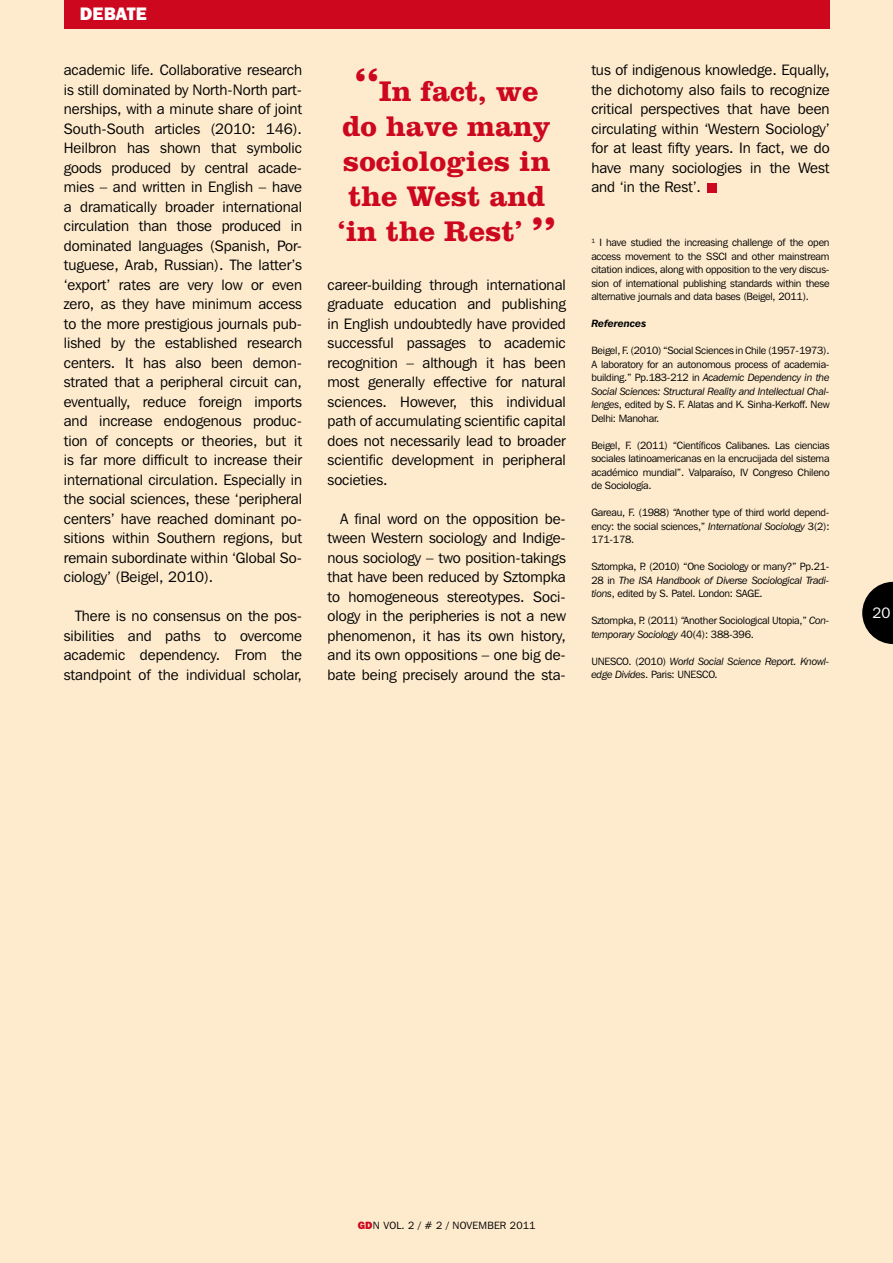
<style>
.page{position:relative;width:893px;height:1263px;background:#fff}
.page>*{position:absolute;margin:0;border:0;box-sizing:border-box;transform-origin:0 0}
.t1{font:700 29.55px/35.1px "Clarendon";color:#cd071e;text-align:center}
.t2{font:800 18px "Franklin Gothic IT Cby BT";letter-spacing:.01em;color:#fff}
.t3{font:15px/19.5px "Franklin Gothic IT Cby BT";color:#000;text-align:justify}
.t4{font:15px "Franklin Gothic IT Cby BT";color:#fff}
.t5{font:10.5px/13.5px "Franklin Gothic IT Cby BT";letter-spacing:-.02em;color:#000;text-align:justify}
.t6{font:italic 10.5px/13.5px "Franklin Gothic IT Cby BT";letter-spacing:-.02em;color:#000}
.t7{font:10.5px "Franklin Gothic IT Cby BT";letter-spacing:.02em;color:#000}
.t8{font:italic 600 10.5px "Franklin Gothic IT Cby BT";color:#000}
.s1{font-size:48px}
.s2{font-style:italic}
.s3{font-style:normal}
.s4{font-weight:800;color:#cd071e}
</style>
<div class="page">
<div style="left:0;top:0;width:892px;height:1263px;background:#feebce"></div>
<div style="left:64px;top:0;width:765px;height:28px;background:#cd071e"></div>
<svg style="left:862px;top:582px;width:30px;height:62px"></svg>
<div style="left:707px;top:183px;width:10px;height:10px;background:#cd071e"></div>
<p class="t2" style="left:80px;top:7px;width:69px">DEBATE</p>
<p class="t3" style="left:64px;top:62px;width:240px">academic life. Collaborative research is still dominated by North-North part&shy;nerships, with a minute share of joint South-South articles (2010: 146).<br>Heilbron has shown that symbolic goods produced by central acade&shy;mies – and written in English – have a dramatically broader international circulation than those produced in dominated languages (Spanish, Por&shy;tuguese, Arab, Russian). The latter’s ‘export’ rates are very low or even zero, as they have minimum access to the more prestigious journals pub&shy;lished by the established research centers. It has also been demon&shy;strated that a peripheral circuit can, eventually, reduce foreign imports and increase endogenous produc&shy;tion of concepts or theories, but it is far more difficult to increase their international circulation. Especially in the social sciences, these ‘peripheral centers’ have reached dominant po&shy;sitions within Southern regions, but remain subordinate within ‘Global So&shy;ciology’ (Beigel, 2010).</p>
<p class="t3" style="left:64px;top:608px;width:240px;text-indent:11px">There is no consensus on the pos&shy;sibilities and paths to overcome academic dependency. From the standpoint of the individual scholar,</p>
<h1 class="t1" style="left:337px;top:76px;width:220px"><span class="s1">“</span>In fact, we do have many sociologies in the West and ‘in the Rest’ <span class="s1">”</span></h1>
<p class="t3" style="left:327px;top:276px;width:240px">career-building through international graduate education and publishing in English undoubtedly have provided successful passages to academic recognition – although it has been most generally effective for natural sciences. However, this individual path of accumulating scientific capital does not necessarily lead to broader scientific development in peripheral societies.</p>
<p class="t3" style="left:327px;top:510px;width:240px;text-indent:12px">A final word on the opposition be&shy;tween Western sociology and Indige&shy;nous sociology – two position-takings that have been reduced by Sztompka to homogeneous stereotypes. Soci&shy;ology in the peripheries is not a new phenomenon, it has its own history, and its own oppositions – one big de&shy;bate being precisely around the sta-</p>
<p class="t3" style="left:591px;top:62px;width:240px">tus of indigenous knowledge. Equally, the dichotomy also fails to recognize critical perspectives that have been circulating within ‘Western Sociology’ for at least fifty years. In fact, we do have many sociologies in the West and ‘in the Rest’.</p>
<p class="t5" style="left:591px;top:237px;width:240px"><sup>1</sup> I have studied the increasing challenge of the open access movement to the SSCI and other mainstream citation indices, along with opposition to the very discus&shy;sion of international publishing standards within these alternative journals and data bases (Beigel, 2011).</p>
<p class="t8" style="left:591px;top:320px;width:57px">References</p>
<p class="t5" style="left:591px;top:345px;width:240px">Beigel, F. (2010) “Social Sciences in Chile (1957-1973).<br>A laboratory for an autonomous process of academia&shy;building.” Pp.183-212 in <span class="s2">Academic Dependency in the Social Sciences: Structural Reality and Intellectual Chal&shy;lenges</span>, edited by S. F. Alatas and K. Sinha-Kerkoff. New Delhi: Manohar.</p>
<p class="t5" style="left:591px;top:439px;width:240px">Beigel, F. (2011) “Científicos Calibanes. Las ciencias sociales latinoamericanas en la encrucijada del sistema académico mundial”. Valparaíso, IV Congreso Chileno de Sociología.</p>
<p class="t5" style="left:591px;top:507px;width:240px">Gareau, F. (1988) “Another type of third world depend&shy;ency: the social sciences,” <span class="s2">International Sociology</span> 3(2):<br>171-178.</p>
<p class="t5" style="left:591px;top:561px;width:240px">Sztompka, P. (2010) “One Sociology or many?” Pp.21- 28 in <span class="s2">The ISA Handbook of Diverse Sociological Tradi&shy;tions</span>, edited by S. Patel. London: SAGE.</p>
<p class="t5" style="left:591px;top:615px;width:240px">Sztompka, P. (2011) “Another Sociological Utopia,” <span class="s2">Con&shy;temporary Sociology</span> 40(4): 388-396.</p>
<p class="t6" style="left:591px;top:656px;width:240px"><span class="s3">UNESCO. (2010)</span> World Social Science Report. Knowl&shy;edge Divides<span class="s3">. Paris: UNESCO.</span></p>
<p class="t4" style="left:872px;top:607px;width:19px">20</p>
<p class="t7" style="left:358px;top:1222px;width:179px"><span class="s4">GD</span>N VOL. 2 / # 2 / NOVEMBER 2011</p>
</div>
